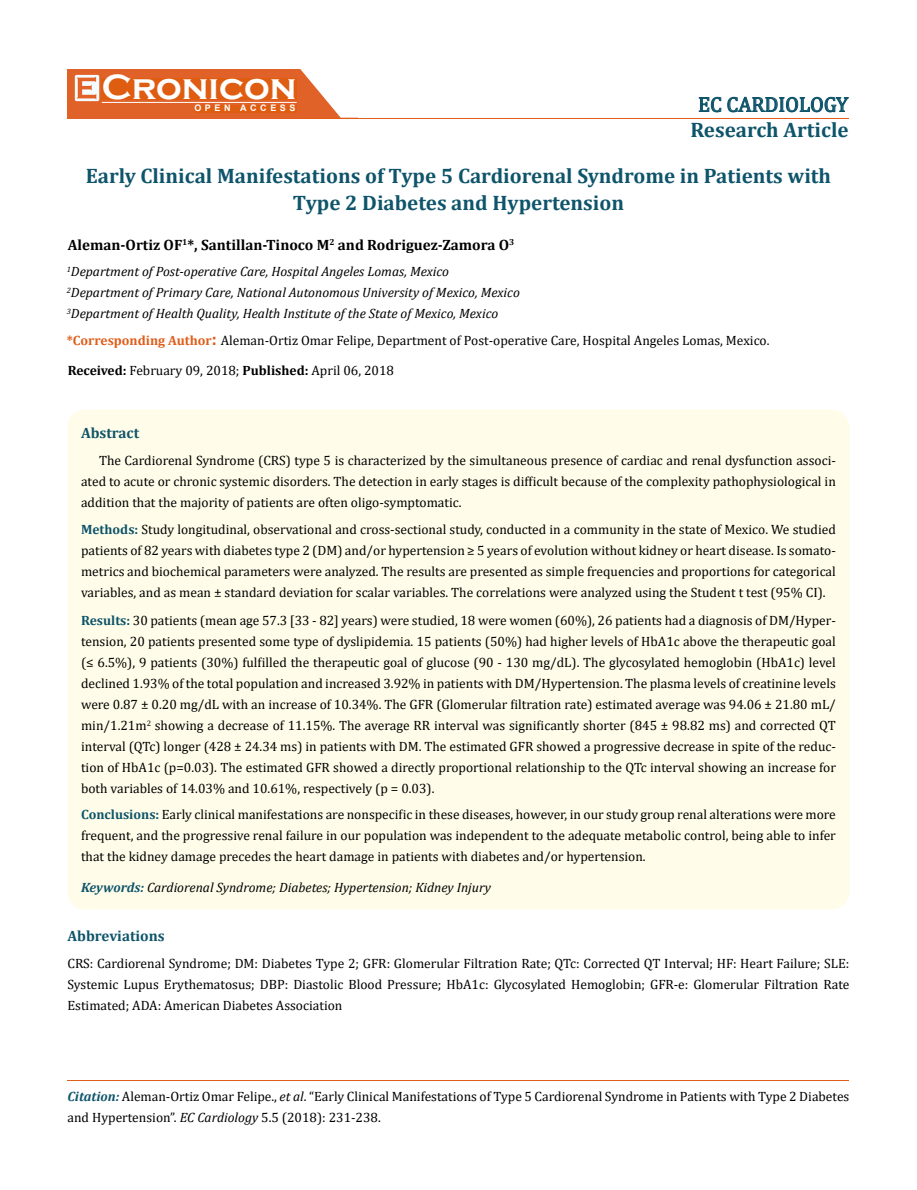
<style>
.page{position:relative;width:917px;height:1190px;background:#fff}
.page>*{position:absolute;margin:0;border:0;box-sizing:border-box;transform-origin:0 0}
.t1{font:700 36px "Copperplate Gothic";color:#fff}
.t2{font:700 21px/45.9px "Cambria";color:#0e546a}
.t3{font:21px "Cambria";color:#0e546a}
.t4{font:700 15px "Cambria";color:#000}
.t5{font:700 15px "Cambria";color:#0e546a}
.t6{font:13.5px/21px "Cambria";color:#000;text-align:justify}
.t7{font:italic 13.5px/21px "Cambria";color:#000}
.t8{font:700 9px "Arial";letter-spacing:.4em;color:#fff}
.s1{font-weight:700;color:#e05d1a}
.s2{font-weight:700;font-size:18px;color:#e05d1a}
.s3{font-weight:700}
.s4{font-weight:700;color:#0e546a}
.s5{font-weight:700;font-style:italic;color:#0e546a}
.s6{font-style:italic}
</style>
<div class="page">
<div style="left:67px;top:70px;width:290px;height:49px;background:#e06228"></div>
<svg style="left:300px;top:69px;width:58px;height:49px"></svg>
<img style="left:75px;top:75px;width:24px;height:26px">
<div style="left:102px;top:79px;width:195px;height:21px;background:#df5d11"></div>
<div style="left:194px;top:105px;width:103px;height:7px;background:#df5d11"></div>
<svg style="left:698px;top:97px;width:23px;height:15px"></svg>
<svg style="left:727px;top:97px;width:122px;height:15px"></svg>
<hr style="left:102px;top:102px;width:194px;height:1px;background:#fff">
<hr style="left:279px;top:118px;width:569px;height:1px;background:#e05d1a">
<hr style="left:67px;top:1080px;width:782px;height:1px;background:#e05d1a">
<div style="left:67px;top:410px;width:782px;height:499px;background:#fffde9;border-radius:18px"></div>
<h1 class="t1" style="left:102px;top:68px;width:196px">Cronicon</h1>
<p class="t8" style="left:194px;top:102px;width:103px">OPEN ACCESS</p>
<h2 class="t3" style="left:698px;top:92px;width:152px">EC CARDIOLOGY</h2>
<h2 class="t2" style="left:86px;top:107px;width:764px;text-indent:604px">Research Article<br>Early Clinical Manifestations of Type 5 Cardiorenal Syndrome in Patients with</h2>
<h2 class="t2" style="left:293px;top:179px;width:333px">Type 2 Diabetes and Hypertension</h2>
<p class="t4" style="left:68px;top:235px;width:448px">Aleman-Ortiz OF<sup>1</sup>*, Santillan-Tinoco M<sup>2</sup> and Rodriguez-Zamora O<sup>3</sup></p>
<p class="t7" style="left:67px;top:260px;width:454px"><sup>1</sup>Department of Post-operative Care, Hospital Angeles Lomas, Mexico<br><sup>2</sup>Department of Primary Care, National Autonomous University of Mexico, Mexico<br><sup>3</sup>Department of Health Quality, Health Institute of the State of Mexico, Mexico</p>
<p class="t6" style="left:67px;top:326px;width:704px;line-height:29.5px"><span class="s1">*Corresponding Author</span><span class="s2">:</span> Aleman-Ortiz Omar Felipe, Department of Post-operative Care, Hospital Angeles Lomas, Mexico.<br><span class="s3">Received:</span> February 09, 2018; <span class="s3">Published:</span> April 06, 2018</p>
<p class="t5" style="left:81px;top:422px;width:60px">Abstract</p>
<p class="t6" style="left:81px;top:450px;width:756px;text-indent:18px">The Cardiorenal Syndrome (CRS) type 5 is characterized by the simultaneous presence of cardiac and renal dysfunction associ&shy;ated to acute or chronic systemic disorders. The detection in early stages is difficult because of the complexity pathophysiological in addition that the majority of patients are often oligo-symptomatic.</p>
<p class="t6" style="left:81px;top:519px;width:756px"><span class="s4">Methods:</span> Study longitudinal, observational and cross-sectional study, conducted in a community in the state of Mexico. We studied patients of 82 years with diabetes type 2 (DM) and/or hypertension ≥ 5 years of evolution without kidney or heart disease. Is somato&shy;metrics and biochemical parameters were analyzed. The results are presented as simple frequencies and proportions for categorical variables, and as mean ± standard deviation for scalar variables. The correlations were analyzed using the Student t test (95% CI).</p>
<p class="t6" style="left:81px;top:610px;width:756px"><span class="s4">Results:</span> 30 patients (mean age 57.3 [33 - 82] years) were studied, 18 were women (60%), 26 patients had a diagnosis of DM/Hyper&shy;tension, 20 patients presented some type of dyslipidemia. 15 patients (50%) had higher levels of HbA1c above the therapeutic goal (≤ 6.5%), 9 patients (30%) fulfilled the therapeutic goal of glucose (90 - 130 mg/dL). The glycosylated hemoglobin (HbA1c) level declined 1.93% of the total population and increased 3.92% in patients with DM/Hypertension. The plasma levels of creatinine levels were 0.87 ± 0.20 mg/dL with an increase of 10.34%. The GFR (Glomerular filtration rate) estimated average was 94.06 ± 21.80 mL/ min/1.21m<sup>2</sup> showing a decrease of 11.15%. The average RR interval was significantly shorter (845 ± 98.82 ms) and corrected QT interval (QTc) longer (428 ± 24.34 ms) in patients with DM. The estimated GFR showed a progressive decrease in spite of the reduc&shy;tion of HbA1c (p=0.03). The estimated GFR showed a directly proportional relationship to the QTc interval showing an increase for both variables of 14.03% and 10.61%, respectively (p = 0.03).</p>
<p class="t6" style="left:81px;top:804px;width:756px"><span class="s4">Conclusions:</span> Early clinical manifestations are nonspecific in these diseases, however, in our study group renal alterations were more frequent, and the progressive renal failure in our population was independent to the adequate metabolic control, being able to infer that the kidney damage precedes the heart damage in patients with diabetes and/or hypertension.</p>
<p class="t7" style="left:81px;top:876px;width:411px"><span class="s4">Keywords:</span> Cardiorenal Syndrome; Diabetes; Hypertension; Kidney Injury</p>
<p class="t5" style="left:67px;top:924px;width:99px">Abbreviations</p>
<p class="t6" style="left:67px;top:952px;width:783px">CRS: Cardiorenal Syndrome; DM: Diabetes Type 2; GFR: Glomerular Filtration Rate; QTc: Corrected QT Interval; HF: Heart Failure; SLE:<br>Systemic Lupus Erythematosus; DBP: Diastolic Blood Pressure; HbA1c: Glycosylated Hemoglobin; GFR-e: Glomerular Filtration Rate Estimated; ADA: American Diabetes Association</p>
<p class="t6" style="left:67px;top:1085px;width:783px"><span class="s5">Citation:</span> Aleman-Ortiz Omar Felipe., <span class="s6">et al</span>. “Early Clinical Manifestations of Type 5 Cardiorenal Syndrome in Patients with Type 2 Diabetes and Hypertension”. <span class="s6">EC Cardiology</span> 5.5 (2018): 231-238.</p>
</div>
